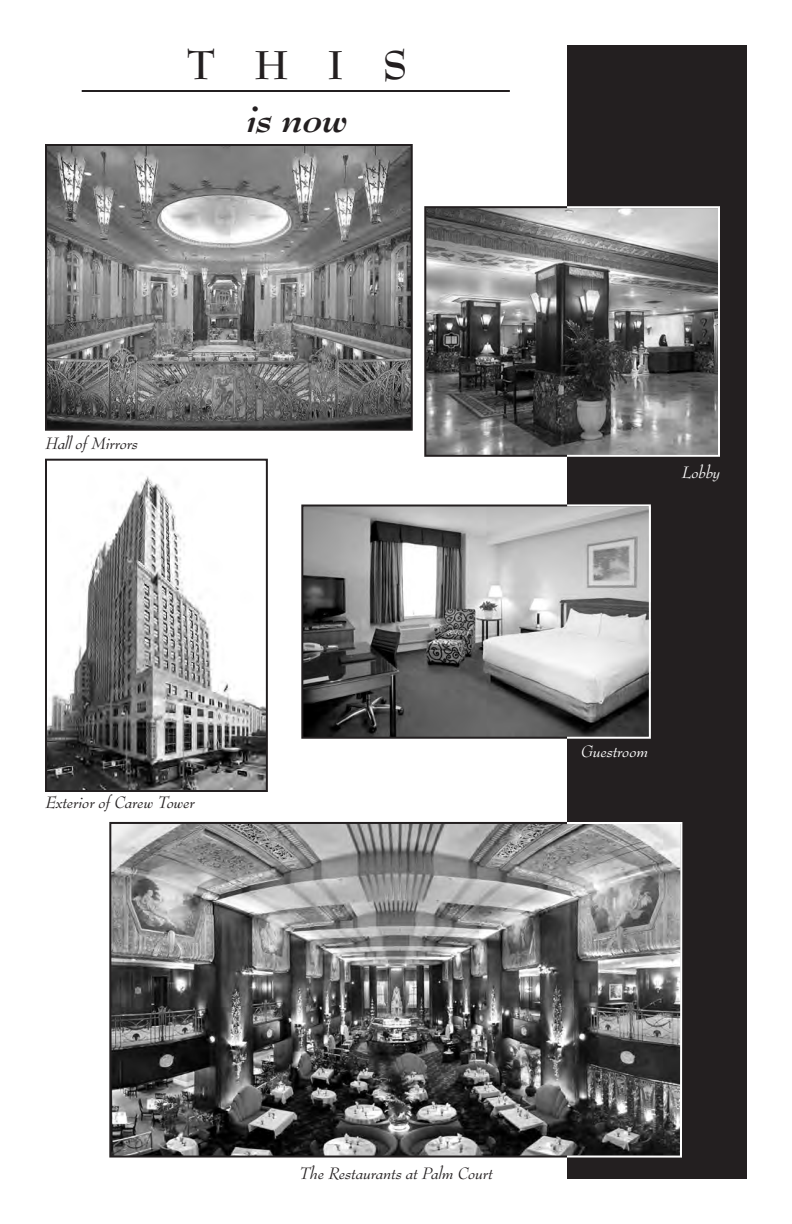
<style>
.page{position:relative;width:792px;height:1224px;background:#fff}
.page>*{position:absolute;margin:0;border:0;box-sizing:border-box;transform-origin:0 0}
.t1{font:italic 700 44px "Bernhard Modern Std";color:#231f20}
.t2{font:700 44px "Bernhard Modern Std";color:#231f20}
.t3{font:italic 18px "Bernhard Modern Std";color:#231f20}
.t4{font:italic 18px "Bernhard Modern Std";color:#fff}
</style>
<div class="page">
<div style="left:567px;top:45px;width:180px;height:1134px;background:#231f20"></div>
<hr style="left:82px;top:90px;width:428px;height:2px;background:#231f20">
<img style="left:48px;top:476px;width:217px;height:313px">
<div style="left:45px;top:459px;width:223px;height:333px;border:2px solid #231f20"></div>
<img style="left:304px;top:508px;width:344px;height:228px">
<div style="left:301px;top:505px;width:356px;height:234px;border:2px solid #231f20"></div>
<img style="left:112px;top:825px;width:567px;height:330px">
<div style="left:109px;top:822px;width:574px;height:336px;border:2px solid #231f20"></div>
<img style="left:48px;top:147px;width:362px;height:281px">
<div style="left:45px;top:144px;width:368px;height:287px;border:2px solid #231f20"></div>
<img style="left:427px;top:209px;width:290px;height:245px">
<div style="left:424px;top:206px;width:296px;height:251px;border:2px solid #231f20"></div>
<div style="left:566px;top:206px;width:154px;height:251px;border:2px solid #fff"></div>
<div style="left:566px;top:504px;width:85px;height:235px;border:2px solid #fff"></div>
<div style="left:566px;top:822px;width:116px;height:336px;border:2px solid #fff"></div>
<p class="t2" style="left:187px;top:42px;width:222px">THIS</p>
<p class="t1" style="left:247px;top:94px;width:103px">is now</p>
<p class="t3" style="left:45px;top:435px;width:94px">Hall of Mirrors</p>
<p class="t3" style="left:45px;top:793px;width:151px">Exterior of Carew Tower</p>
<p class="t4" style="left:681px;top:463px;width:40px">Lobby</p>
<p class="t4" style="left:580px;top:742px;width:69px">Guestroom</p>
<p class="t3" style="left:299px;top:1164px;width:195px">The Restaurants at Palm Court</p>
</div>
